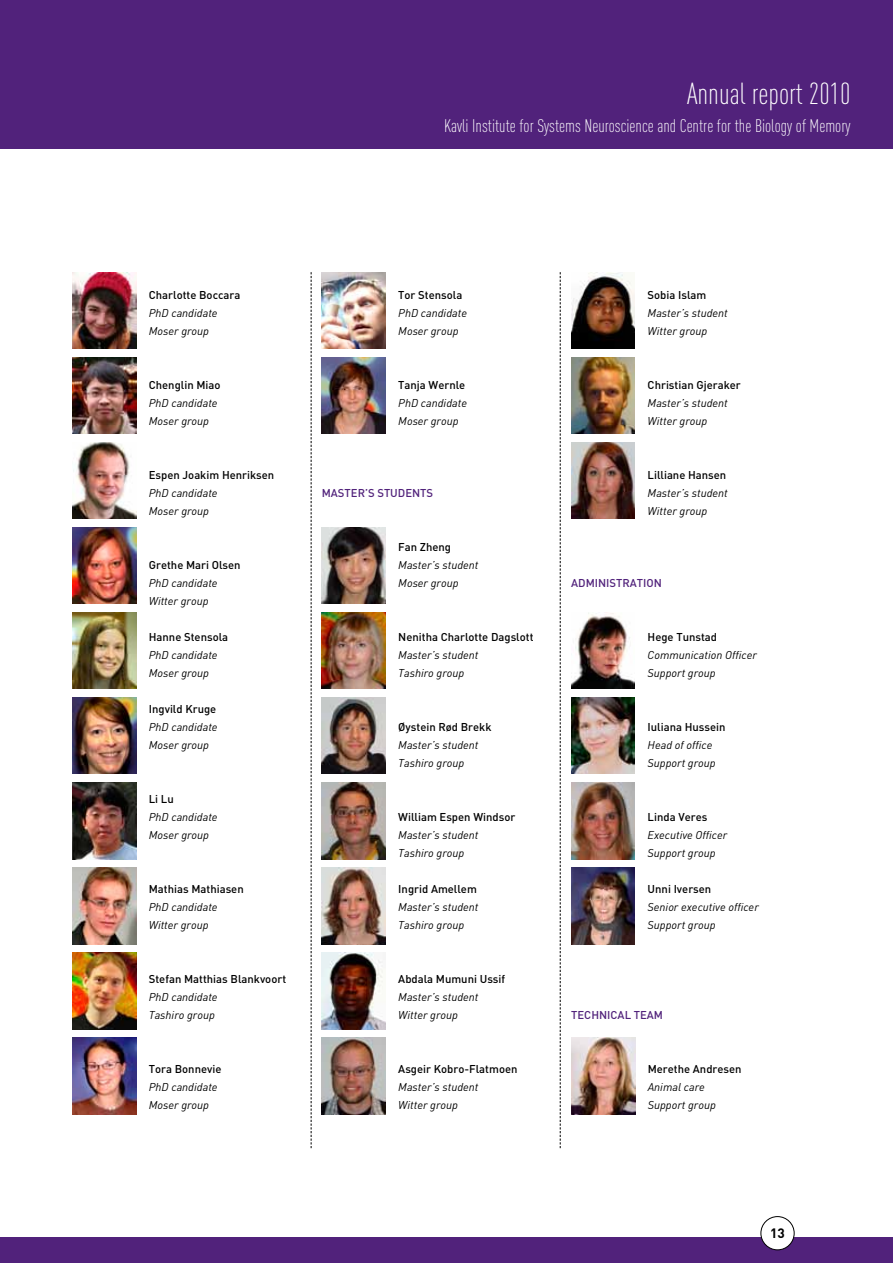
<style>
.page{position:relative;width:893px;height:1263px;background:#fff}
.page>*{position:absolute;margin:0;border:0;box-sizing:border-box;transform-origin:0 0}
.t1{font:300 30px "DIN Cond";color:#fff}
.t2{font:300 18px "DIN Cond";color:#fff}
.t3{font:700 13.5px "DIN";color:#000}
.t4{font:italic 11.25px/18px "DIN";color:#000}
.t5{font:500 11.25px "DIN";color:#000}
.t6{font:500 11.25px "DIN";letter-spacing:.045em;color:#51227b}
</style>
<div class="page">
<div style="left:0;top:1237px;width:893px;height:26px;background:#51227b"></div>
<div style="left:0;top:0;width:893px;height:149px;background:#51227b"></div>
<div style="left:761px;top:1216px;width:33px;height:34px;background:#fff;border-radius:50%"></div>
<div style="left:760px;top:1216px;width:34px;height:34px;border:1px solid #000;border-radius:50%"></div>
<svg style="left:311px;top:272px;width:1px;height:876px"></svg>
<svg style="left:560px;top:272px;width:1px;height:876px"></svg>
<img style="left:72px;top:782px;width:64px;height:77px">
<img style="left:72px;top:612px;width:64px;height:77px">
<img style="left:322px;top:527px;width:64px;height:77px">
<img style="left:322px;top:272px;width:64px;height:77px">
<img style="left:322px;top:952px;width:64px;height:77px">
<img style="left:571px;top:867px;width:64px;height:77px">
<img style="left:322px;top:612px;width:64px;height:77px">
<img style="left:322px;top:1037px;width:64px;height:77px">
<img style="left:72px;top:867px;width:64px;height:77px">
<img style="left:322px;top:697px;width:64px;height:77px">
<img style="left:322px;top:782px;width:64px;height:77px">
<img style="left:322px;top:867px;width:64px;height:77px">
<img style="left:72px;top:697px;width:64px;height:77px">
<img style="left:322px;top:357px;width:64px;height:77px">
<img style="left:571px;top:357px;width:64px;height:77px">
<img style="left:72px;top:1037px;width:64px;height:77px">
<img style="left:72px;top:442px;width:64px;height:77px">
<img style="left:72px;top:357px;width:64px;height:77px">
<img style="left:72px;top:272px;width:64px;height:77px">
<img style="left:72px;top:952px;width:64px;height:77px">
<img style="left:571px;top:442px;width:64px;height:77px">
<img style="left:571px;top:612px;width:64px;height:77px">
<img style="left:571px;top:697px;width:64px;height:77px">
<img style="left:571px;top:782px;width:64px;height:77px">
<img style="left:571px;top:1037px;width:64px;height:77px">
<img style="left:72px;top:527px;width:64px;height:77px">
<img style="left:571px;top:272px;width:64px;height:77px">
<h1 class="t1" style="left:687px;top:77px;width:165px">Annual report 2010</h1>
<h2 class="t2" style="left:444px;top:116px;width:408px">Kavli Institute for Systems Neuroscience and Centre for the Biology of Memory</h2>
<p class="t5" style="left:149px;top:288px;width:93px">Charlotte Boccara</p>
<p class="t4" style="left:149px;top:304px;width:70px">PhD candidate<br>Moser group</p>
<p class="t5" style="left:149px;top:378px;width:73px">Chenglin Miao</p>
<p class="t4" style="left:149px;top:394px;width:70px">PhD candidate<br>Moser group</p>
<p class="t5" style="left:149px;top:468px;width:127px">Espen Joakim Henriksen</p>
<p class="t4" style="left:149px;top:484px;width:70px">PhD candidate<br>Moser group</p>
<p class="t5" style="left:149px;top:558px;width:93px">Grethe Mari Olsen</p>
<p class="t4" style="left:149px;top:574px;width:70px">PhD candidate<br>Witter group</p>
<p class="t5" style="left:149px;top:630px;width:81px">Hanne Stensola</p>
<p class="t4" style="left:149px;top:646px;width:70px">PhD candidate<br>Moser group</p>
<p class="t5" style="left:149px;top:702px;width:69px">Ingvild Kruge</p>
<p class="t4" style="left:149px;top:718px;width:70px">PhD candidate<br>Moser group</p>
<p class="t5" style="left:149px;top:792px;width:26px">Li Lu</p>
<p class="t4" style="left:149px;top:808px;width:70px">PhD candidate<br>Moser group</p>
<p class="t5" style="left:149px;top:882px;width:96px">Mathias Mathiasen</p>
<p class="t4" style="left:149px;top:898px;width:70px">PhD candidate<br>Witter group</p>
<p class="t5" style="left:149px;top:972px;width:139px">Stefan Matthias Blankvoort</p>
<p class="t4" style="left:149px;top:988px;width:70px">PhD candidate<br>Tashiro group</p>
<p class="t5" style="left:149px;top:1062px;width:74px">Tora Bonnevie</p>
<p class="t4" style="left:149px;top:1078px;width:70px">PhD candidate<br>Moser group</p>
<p class="t5" style="left:398px;top:288px;width:66px">Tor Stensola</p>
<p class="t4" style="left:398px;top:304px;width:70px">PhD candidate<br>Moser group</p>
<p class="t5" style="left:398px;top:378px;width:69px">Tanja Wernle</p>
<p class="t4" style="left:398px;top:394px;width:70px">PhD candidate<br>Moser group</p>
<p class="t6" style="left:322px;top:486px;width:84px">Maste r’s Student</p>
<p class="t6" style="left:427px;top:486px;width:8px">s</p>
<p class="t5" style="left:398px;top:540px;width:54px">Fan Zheng</p>
<p class="t4" style="left:398px;top:556px;width:82px">Master’s student<br>Moser group</p>
<p class="t5" style="left:398px;top:630px;width:137px">Nenitha Charlotte Dagslott</p>
<p class="t4" style="left:398px;top:646px;width:82px">Master’s student<br>Tashiro group</p>
<p class="t5" style="left:398px;top:720px;width:95px">Øystein Rød Brekk</p>
<p class="t4" style="left:398px;top:736px;width:82px">Master’s student<br>Tashiro group</p>
<p class="t5" style="left:398px;top:810px;width:119px">William Espen Windsor</p>
<p class="t4" style="left:398px;top:826px;width:82px">Master’s student<br>Tashiro group</p>
<p class="t5" style="left:398px;top:882px;width:80px">Ingrid Amellem</p>
<p class="t4" style="left:398px;top:898px;width:82px">Master’s student<br>Tashiro group</p>
<p class="t5" style="left:398px;top:972px;width:108px">Abdala Mumuni Ussif</p>
<p class="t4" style="left:398px;top:988px;width:82px">Master’s student<br>Witter group</p>
<p class="t5" style="left:398px;top:1062px;width:121px">Asgeir Kobro-Flatmoen</p>
<p class="t4" style="left:398px;top:1078px;width:82px">Master’s student<br>Witter group</p>
<p class="t5" style="left:648px;top:288px;width:60px">Sobia Islam</p>
<p class="t4" style="left:648px;top:304px;width:82px">Master’s student<br>Witter group</p>
<p class="t5" style="left:648px;top:378px;width:95px">Christian Gjeraker</p>
<p class="t4" style="left:648px;top:394px;width:82px">Master’s student<br>Witter group</p>
<p class="t5" style="left:648px;top:468px;width:80px">Lilliane Hansen</p>
<p class="t4" style="left:648px;top:484px;width:82px">Master’s student<br>Witter group</p>
<p class="t6" style="left:571px;top:576px;width:8px">admini</p>
<p class="t6" style="left:610px;top:576px;width:52px">strati on</p>
<p class="t5" style="left:648px;top:630px;width:71px">Hege Tunstad</p>
<p class="t4" style="left:648px;top:646px;width:111px">Communication Officer<br>Support group</p>
<p class="t5" style="left:648px;top:720px;width:79px">Iuliana Hussein</p>
<p class="t4" style="left:648px;top:736px;width:70px">Head of office<br>Support group</p>
<p class="t5" style="left:648px;top:810px;width:61px">Linda Veres</p>
<p class="t4" style="left:648px;top:826px;width:81px">Executive Officer<br>Support group</p>
<p class="t5" style="left:648px;top:882px;width:65px">Unni Iversen</p>
<p class="t4" style="left:648px;top:898px;width:113px">Senior executive officer<br>Support group</p>
<p class="t6" style="left:571px;top:1008px;width:71px">Technical team</p>
<p class="t5" style="left:648px;top:1062px;width:95px">Merethe Andresen</p>
<p class="t4" style="left:648px;top:1078px;width:70px">Animal care<br>Support group</p>
<p class="t3" style="left:770px;top:1224px;width:16px">13</p>
</div>
